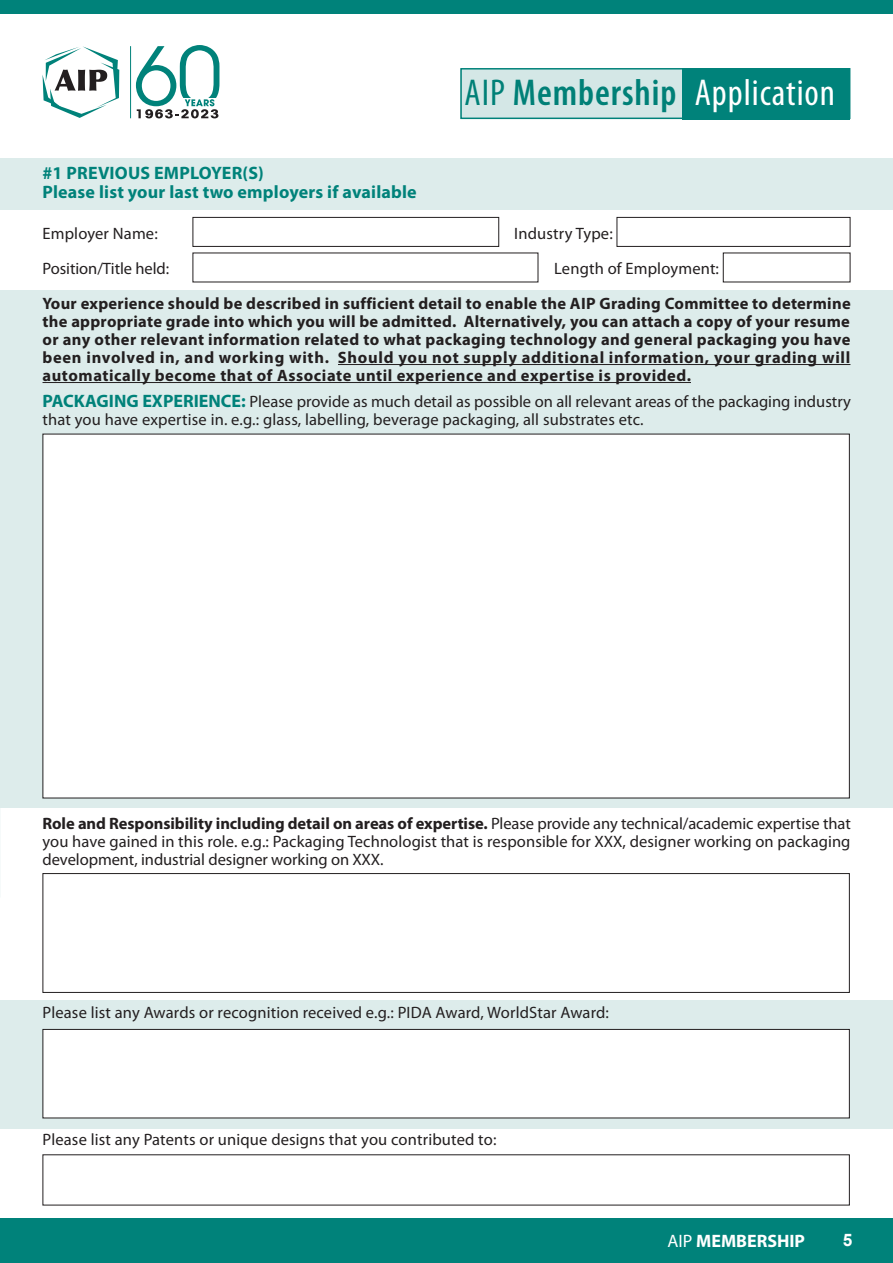
<style>
.page{position:relative;width:893px;height:1263px;background:#fff}
.page>*{position:absolute;margin:0;border:0;box-sizing:border-box;transform-origin:0 0}
.t1{font:condensed 37.5px "Myriad Pro";letter-spacing:.025em;color:#fff}
.t2{font:700 18px/18.8px "Myriad Pro";letter-spacing:.01em;color:#00827a}
.t3{font:700 18px "Myriad Pro";color:#fff}
.t4{font:700 17.25px "Arial";color:#fff}
.t5{font:16.5px/18px "Myriad Pro";letter-spacing:.005em;color:#231f20}
.t6{font:700 16.5px/18px "Myriad Pro";letter-spacing:.035em;color:#231f20;text-align:justify}
.s1{color:#008077}
.s2{font-weight:600;color:#008077}
.s3{font-weight:700;font-size:18px;color:#00827a}
.s4{font-weight:700}
.s5{font-weight:400}
</style>
<div class="page">
<div style="left:0;top:1000px;width:893px;height:129px;background:#ddeceb"></div>
<div style="left:0;top:158px;width:893px;height:51px;background:#ddeceb"></div>
<div style="left:0;top:1219px;width:893px;height:44px;background:#00827a"></div>
<div style="left:0;top:0;width:893px;height:14px;background:#00827a"></div>
<div style="left:0;top:290px;width:893px;height:518px;background:#ddeceb"></div>
<hr style="left:338px;top:364px;width:512px;height:1px;background:#231f20">
<hr style="left:43px;top:382px;width:648px;height:1px;background:#231f20">
<div style="left:193px;top:217px;width:306px;height:30px;border:1px solid #231f20"></div>
<div style="left:617px;top:217px;width:233px;height:30px;border:1px solid #231f20"></div>
<div style="left:43px;top:434px;width:806px;height:364px;background:#fff"></div>
<div style="left:43px;top:873px;width:807px;height:120px;border:1px solid #231f20"></div>
<div style="left:43px;top:1029px;width:806px;height:89px;background:#fff"></div>
<div style="left:43px;top:1029px;width:807px;height:89px;border:1px solid #231f20"></div>
<div style="left:460px;top:69px;width:262px;height:49px;background:#d4e7e6"></div>
<div style="left:682px;top:68px;width:168px;height:51px;background:#00827a"></div>
<div style="left:460px;top:68px;width:390px;height:51px;border:2px solid #00827a"></div>
<hr style="left:130px;top:46px;width:1px;height:72px;background:#00827a">
<svg style="left:43px;top:46px;width:76px;height:72px"></svg>
<svg style="left:136px;top:45px;width:83px;height:73px"></svg>
<h1 class="t1" style="left:465px;top:73px;width:372px"><span class="s1">AIP</span> <span class="s2">Membership</span> Application</h1>
<p class="t2" style="left:43px;top:164px;width:376px">#1 PREVIOUS EMPLOYER(S)<br>Please list your last two employers if available</p>
<p class="t5" style="left:43px;top:225px;width:117px">Employer Name:</p>
<p class="t5" style="left:514px;top:225px;width:100px">Industry Type:</p>
<p class="t5" style="left:43px;top:260px;width:128px">Position/Title held:</p>
<p class="t5" style="left:554px;top:260px;width:166px">Length of Employment:</p>
<p class="t6" style="left:43px;top:294px;width:810px">Your experience should be described in sufficient detail to enable the AIP Grading Committee to determine the appropriate grade into which you will be admitted. Alternatively, you can attach a copy of your resume or any other relevant information related to what packaging technology and general packaging you have been involved in, and working with. Should you not supply additional information, your grading will automatically become that of Associate until experience and expertise is provided.</p>
<p class="t5" style="left:43px;top:393px;width:810px"><span class="s3">PACKAGING EXPERIENCE:</span> Please provide as much detail as possible on all relevant areas of the packaging industry that you have expertise in. e.g.: glass, labelling, beverage packaging, all substrates etc.</p>
<p class="t5" style="left:43px;top:815px;width:810px;text-align:justify"><span class="s4">Role and Responsibility including detail on areas of expertise.</span> Please provide any technical/academic expertise that you have gained in this role. e.g.: Packaging Technologist that is responsible for XXX, designer working on packaging development, industrial designer working on XXX.</p>
<p class="t5" style="left:43px;top:1004px;width:568px">Please list any Awards or recognition received e.g.: PIDA Award, WorldStar Award:</p>
<p class="t5" style="left:43px;top:1131px;width:455px">Please list any Patents or unique designs that you contributed to:</p>
<p class="t3" style="left:668px;top:1230px;width:139px"><span class="s5">AIP</span> MEMBERSHIP</p>
<p class="t4" style="left:843px;top:1227px;width:11px">5</p>
</div>
